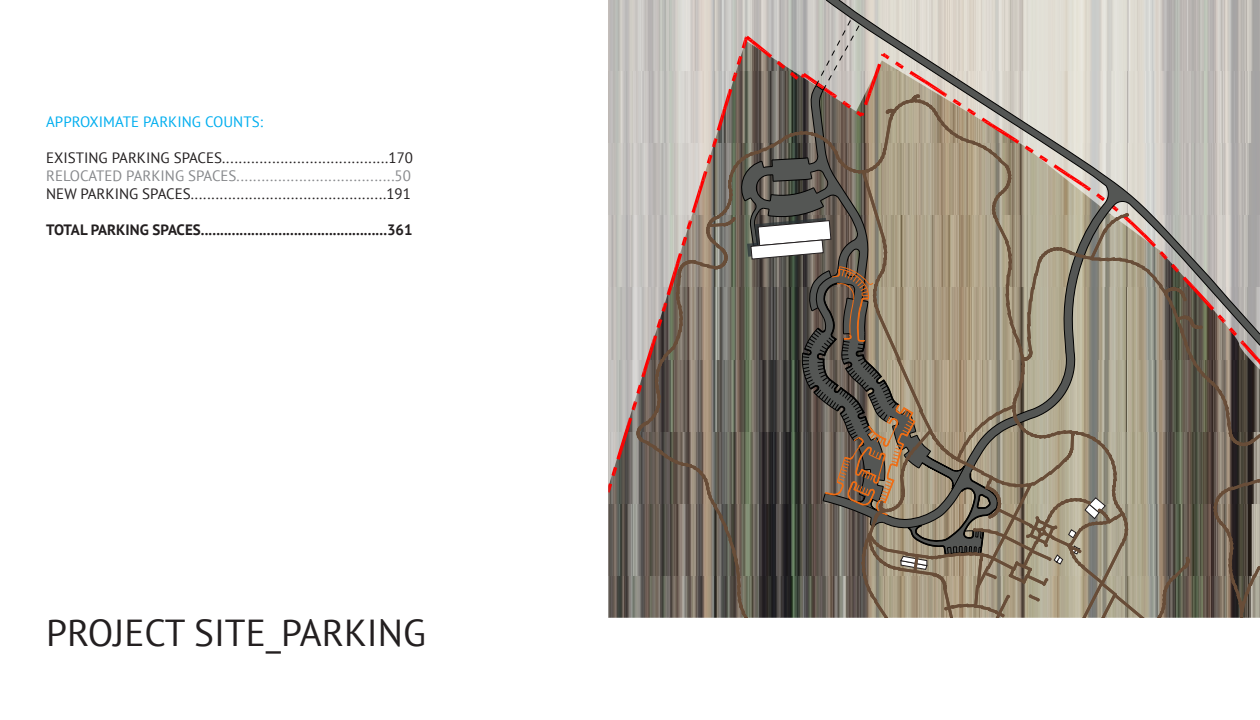
<style>
.page{position:relative;width:1260px;height:720px;background:#fff}
.page>*{position:absolute;margin:0;border:0;box-sizing:border-box;transform-origin:0 0}
.t1{font:37.5px "PT Sans";color:#231f20}
.t2{font:15px "PT Sans";color:#231f20}
.t3{font:700 15px "PT Sans";color:#231f20}
.t4{font:15px "PT Sans";color:#87898c}
.t5{font:15px "PT Sans";color:#00aeef}
</style>
<div class="page">
<svg style="left:838px;top:0;width:422px;height:18px;background:#cfcbc4"></svg>
<svg style="left:608px;top:18px;width:652px;height:600px;background:#948c7f"></svg>
<p class="t5" style="left:46px;top:112px;width:218px">APPROXIMATE PARKING COUNTS:</p>
<p class="t2" style="left:46px;top:148px;width:368px">EXISTING PARKING SPACES........................................170</p>
<p class="t4" style="left:46px;top:166px;width:366px">RELOCATED PARKING SPACES......................................50</p>
<p class="t2" style="left:46px;top:184px;width:366px">NEW PARKING SPACES...............................................191</p>
<p class="t3" style="left:46px;top:220px;width:368px">TOTAL PARKING SPACES................................................361</p>
<p class="t1" style="left:46px;top:609px;width:381px">PROJECT SITE_PARKING</p>
</div>
